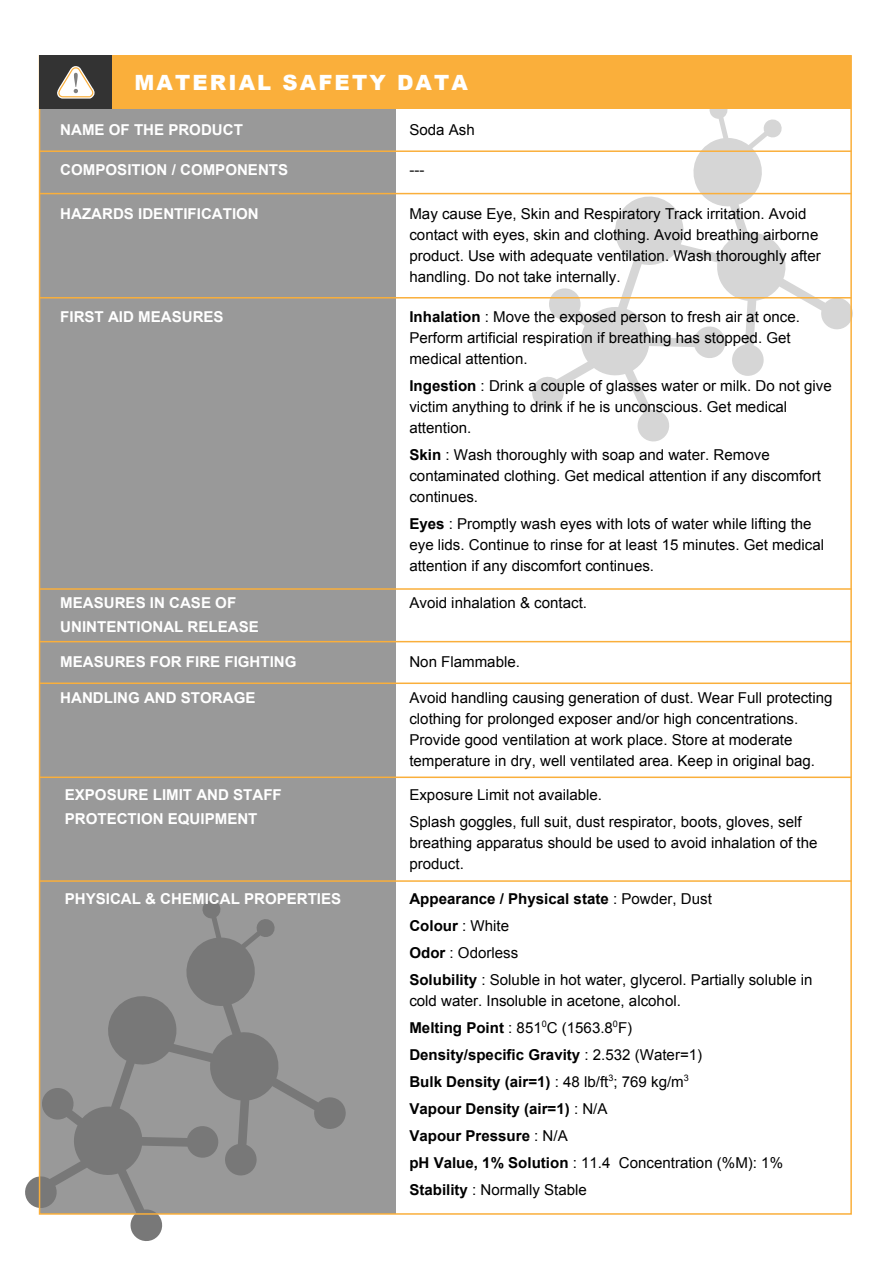
<style>
.page{position:relative;width:893px;height:1263px;background:#fff}
.page>*{position:absolute;margin:0;border:0;box-sizing:border-box;transform-origin:0 0}
.t1{font:900 21px "Arial";letter-spacing:.1em;color:#fff}
.t2{font:15px/21px "Arial";color:#000}
.t3{font:700 15px/24px "Arial";color:#fff}
.s1{font-weight:700}
</style>
<div class="page">
<div style="left:40px;top:103px;width:356px;height:1111px;background:#999"></div>
<svg style="left:530px;top:109px;width:323px;height:333px"></svg>
<svg style="left:25px;top:899px;width:321px;height:342px"></svg>
<div style="left:112px;top:56px;width:739px;height:53px;background:#faaf3b"></div>
<div style="left:40px;top:56px;width:72px;height:53px;background:#333"></div>
<svg style="left:57px;top:66px;width:38px;height:33px"></svg>
<hr style="left:40px;top:150px;width:811px;height:2px;background:#faaf3b">
<hr style="left:40px;top:193px;width:811px;height:1px;background:#faaf3b">
<hr style="left:40px;top:297px;width:811px;height:1px;background:#faaf3b">
<hr style="left:40px;top:641px;width:811px;height:1px;background:#faaf3b">
<hr style="left:40px;top:682px;width:811px;height:2px;background:#faaf3b">
<hr style="left:40px;top:588px;width:811px;height:2px;background:#faaf3b">
<hr style="left:40px;top:776px;width:811px;height:2px;background:#faaf3b">
<hr style="left:40px;top:880px;width:811px;height:2px;background:#faaf3b">
<h1 class="t1" style="left:135px;top:67px;width:335px">MATERIAL SAFETY DATA</h1>
<p class="t3" style="left:60px;top:118px;width:184px">NAME OF THE PRODUCT</p>
<p class="t2" style="left:409px;top:119px;width:67px">Soda Ash</p>
<p class="t3" style="left:60px;top:159px;width:229px">COMPOSITION / COMPONENTS</p>
<p class="t2" style="left:409px;top:160px;width:17px">---</p>
<p class="t3" style="left:60px;top:202px;width:200px">HAZARDS IDENTIFICATION</p>
<p class="t2" style="left:409px;top:203px;width:413px">May cause Eye, Skin and Respiratory Track irritation. Avoid contact with eyes, skin and clothing. Avoid breathing airborne product. Use with adequate ventilation. Wash thoroughly after handling. Do not take internally.</p>
<p class="t3" style="left:60px;top:305px;width:165px">FIRST AID MEASURES</p>
<p class="t2" style="left:409px;top:306px;width:392px"><span class="s1">Inhalation</span> : Move the exposed person to fresh air at once.<br>Perform artificial respiration if breathing has stopped. Get medical attention.</p>
<p class="t2" style="left:409px;top:375px;width:424px"><span class="s1">Ingestion</span> : Drink a couple of glasses water or milk. Do not give victim anything to drink if he is unconscious. Get medical attention.</p>
<p class="t2" style="left:409px;top:444px;width:413px"><span class="s1">Skin</span> : Wash thoroughly with soap and water. Remove contaminated clothing. Get medical attention if any discomfort continues.</p>
<p class="t2" style="left:409px;top:513px;width:416px"><span class="s1">Eyes</span> : Promptly wash eyes with lots of water while lifting the eye lids. Continue to rinse for at least 15 minutes. Get medical attention if any discomfort continues.</p>
<p class="t3" style="left:60px;top:592px;width:200px">MEASURES IN CASE OF<br>UNINTENTIONAL RELEASE</p>
<p class="t2" style="left:409px;top:593px;width:179px">Avoid inhalation &amp; contact.</p>
<p class="t3" style="left:60px;top:650px;width:238px">MEASURES FOR FIRE FIGHTING</p>
<p class="t2" style="left:409px;top:652px;width:112px">Non Flammable.</p>
<p class="t3" style="left:60px;top:686px;width:197px">HANDLING AND STORAGE</p>
<p class="t2" style="left:409px;top:687px;width:425px">Avoid handling causing generation of dust. Wear Full protecting clothing for prolonged exposer and/or high concentrations.<br>Provide good ventilation at work place. Store at moderate temperature in dry, well ventilated area. Keep in original bag.</p>
<p class="t3" style="left:65px;top:784px;width:218px">EXPOSURE LIMIT AND STAFF<br>PROTECTION EQUIPMENT</p>
<p class="t2" style="left:409px;top:782px;width:394px;line-height:27px">Exposure Limit not available.<br>Splash goggles, full suit, dust respirator, boots, gloves, self</p>
<p class="t2" style="left:409px;top:833px;width:410px">breathing apparatus should be used to avoid inhalation of the product.</p>
<p class="t3" style="left:65px;top:887px;width:278px">PHYSICAL &amp; CHEMICAL PROPERTIES</p>
<p class="t2" style="left:409px;top:885px;width:405px;line-height:27px"><span class="s1">Appearance / Physical state</span> : Powder, Dust<br><span class="s1">Colour</span> : White<br><span class="s1">Odor</span> : Odorless<br><span class="s1">Solubility</span> : Soluble in hot water, glycerol. Partially soluble in</p>
<p class="t2" style="left:409px;top:987px;width:375px;line-height:27px">cold water. Insoluble in acetone, alcohol.<br><span class="s1">Melting Point</span> : 851<sup>0</sup>C (1563.8<sup>0</sup>F)<br><span class="s1">Density/specific Gravity</span> : 2.532 (Water=1)<br><span class="s1">Bulk Density (air=1)</span> : 48 lb/ft<sup>3</sup>; 769 kg/m<sup>3<br></sup><span class="s1">Vapour Density (air=1)</span> : N/A<br><span class="s1">Vapour Pressure</span> : N/A<br><span class="s1">pH Value, 1% Solution</span> : 11.4 Concentration (%M): 1% <span class="s1">Stability</span> : Normally Stable</p>
</div>
